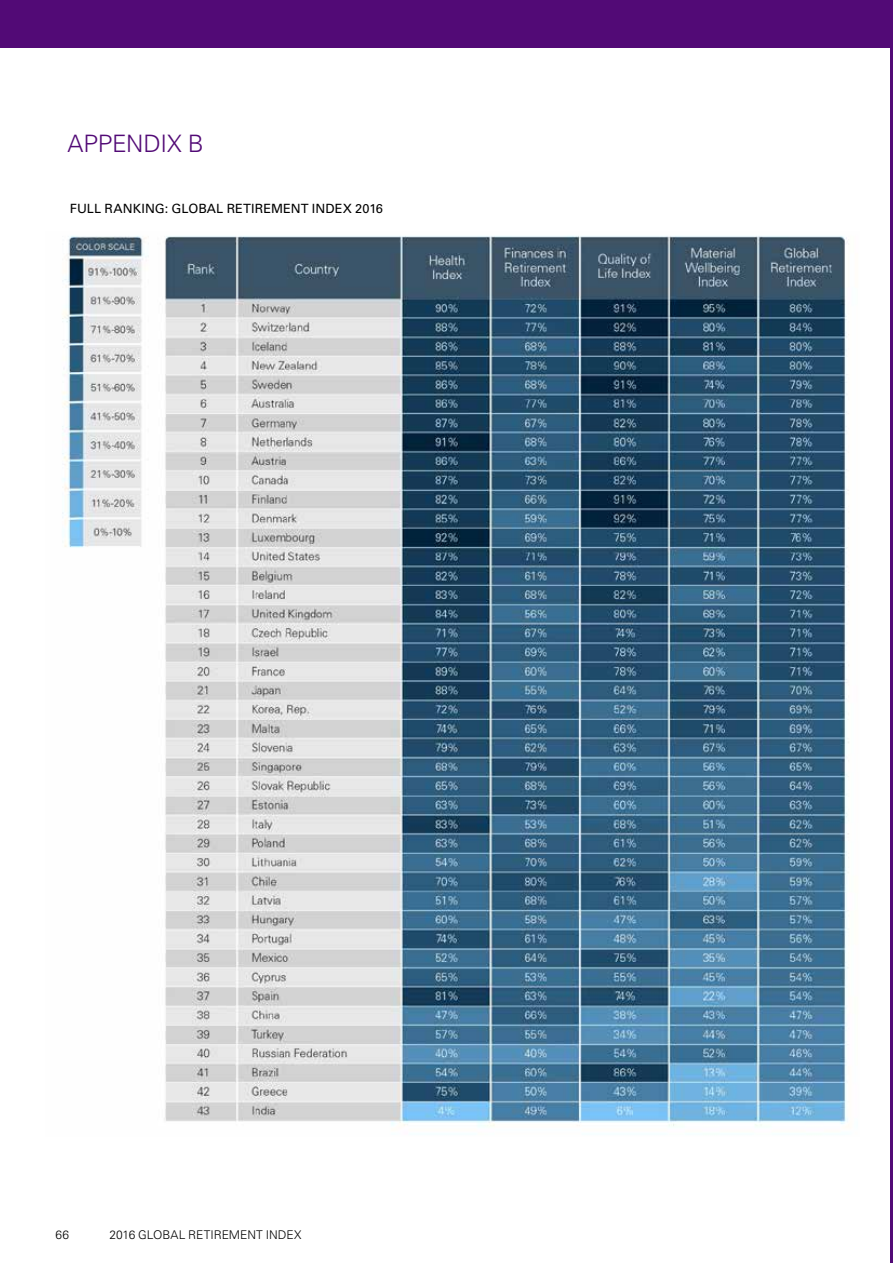
<style>
.page{position:relative;width:893px;height:1263px;background:#fff}
.page>*{position:absolute;margin:0;border:0;box-sizing:border-box;transform-origin:0 0}
.t1{font:300 24px "Univers LT Std";letter-spacing:-.015em;color:#520a76}
.t2{font:12.75px "Univers LT Std";letter-spacing:.005em;color:#000}
.t3{font:300 12px "Univers LT Std";color:#000}
</style>
<div class="page">
<div style="left:0;top:0;width:893px;height:47px;background:#520a76"></div>
<img style="left:62px;top:235px;width:787px;height:892px">
<hr style="left:891px;top:0;width:2px;height:1263px;background:#520a76">
<h1 class="t1" style="left:68px;top:129px;width:138px">APPENDIX B</h1>
<p class="t2" style="left:70px;top:201px;width:315px">FULL RANKING: GLOBAL RETIREMENT INDEX 2016</p>
<p class="t3" style="left:56px;top:1227px;width:15px">66</p>
<p class="t3" style="left:110px;top:1227px;width:193px">2016 GLOBAL RETIREMENT INDEX</p>
</div>
